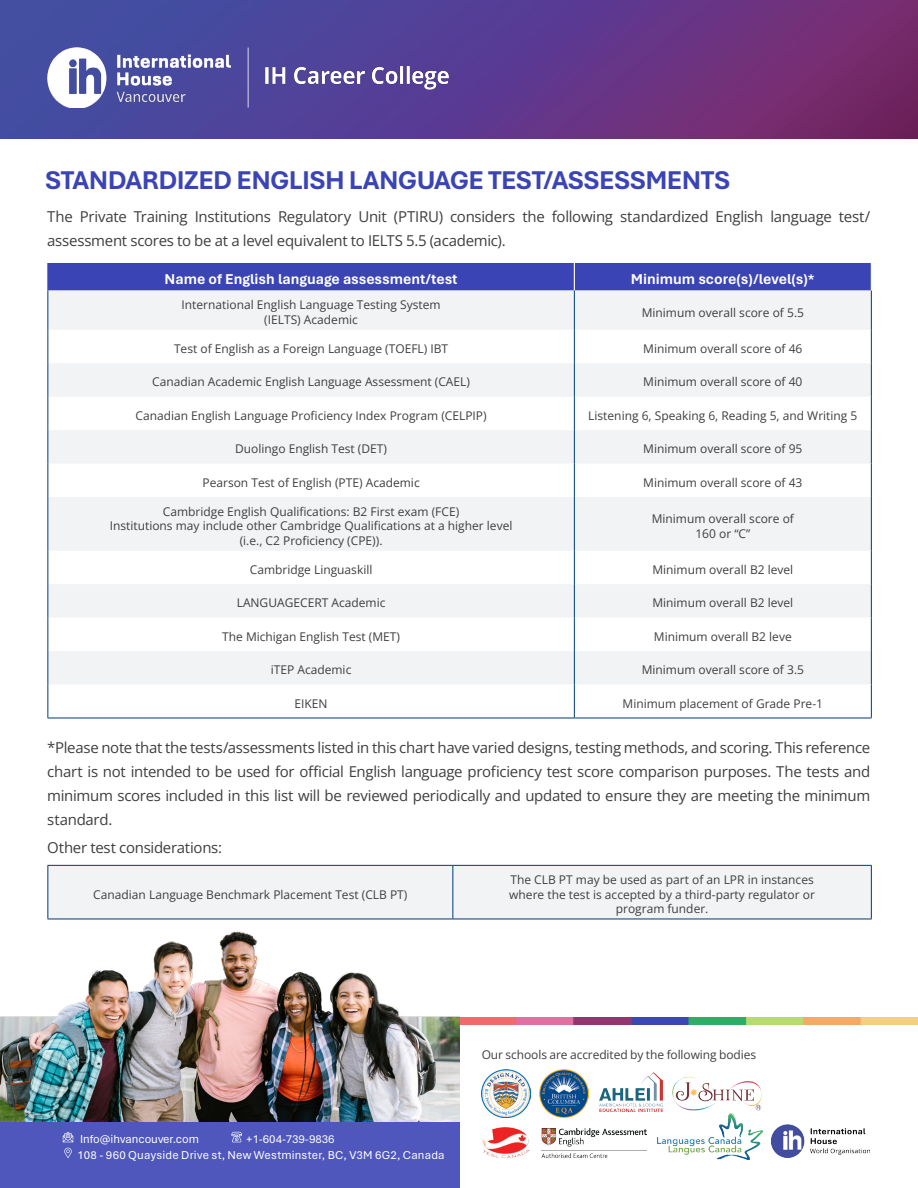
<style>
.page{position:relative;width:918px;height:1188px;background:#fff}
.page>*{position:absolute;margin:0;border:0;box-sizing:border-box;transform-origin:0 0}
.IH_Content_Heading_14pt{font:700 27px "Aptos";letter-spacing:-.02em;color:#3b44b5}
.t1{font:15px/24px "Open Sans";letter-spacing:-.02em;color:#3e3e3f}
.t2{font:700 15px "Aptos";color:#fff}
.IH_Heading{font:12px "Open Sans";color:#3e3e3f}
.IH_Content{font:12px "Aptos";letter-spacing:.015em;color:#fff}
</style>
<div class="page">
<svg style="left:48px;top:291px;width:823px;height:394px;fill:#f2f3f4"></svg>
<hr style="left:574px;top:291px;width:1px;height:39px;background:#003a78">
<hr style="left:871px;top:291px;width:1px;height:39px;background:#003a78">
<hr style="left:574px;top:330px;width:1px;height:33px;background:#003a78">
<hr style="left:871px;top:330px;width:1px;height:33px;background:#003a78">
<hr style="left:574px;top:363px;width:1px;height:34px;background:#003a78">
<hr style="left:871px;top:363px;width:1px;height:34px;background:#003a78">
<hr style="left:574px;top:397px;width:1px;height:33px;background:#003a78">
<hr style="left:871px;top:397px;width:1px;height:33px;background:#003a78">
<hr style="left:574px;top:430px;width:1px;height:34px;background:#003a78">
<hr style="left:871px;top:430px;width:1px;height:34px;background:#003a78">
<hr style="left:574px;top:464px;width:1px;height:33px;background:#003a78">
<hr style="left:871px;top:464px;width:1px;height:33px;background:#003a78">
<hr style="left:574px;top:497px;width:1px;height:54px;background:#003a78">
<hr style="left:871px;top:497px;width:1px;height:54px;background:#003a78">
<hr style="left:574px;top:551px;width:1px;height:33px;background:#003a78">
<hr style="left:871px;top:551px;width:1px;height:33px;background:#003a78">
<hr style="left:574px;top:584px;width:1px;height:34px;background:#003a78">
<hr style="left:871px;top:584px;width:1px;height:34px;background:#003a78">
<hr style="left:574px;top:618px;width:1px;height:33px;background:#003a78">
<hr style="left:871px;top:618px;width:1px;height:33px;background:#003a78">
<hr style="left:574px;top:651px;width:1px;height:34px;background:#003a78">
<hr style="left:871px;top:651px;width:1px;height:34px;background:#003a78">
<hr style="left:574px;top:685px;width:1px;height:33px;background:#003a78">
<hr style="left:871px;top:685px;width:1px;height:33px;background:#003a78">
<hr style="left:47px;top:291px;width:1px;height:39px;background:#003a78">
<hr style="left:47px;top:330px;width:1px;height:33px;background:#003a78">
<hr style="left:47px;top:363px;width:1px;height:34px;background:#003a78">
<hr style="left:47px;top:397px;width:1px;height:33px;background:#003a78">
<hr style="left:47px;top:430px;width:1px;height:34px;background:#003a78">
<hr style="left:47px;top:464px;width:1px;height:33px;background:#003a78">
<hr style="left:47px;top:497px;width:1px;height:54px;background:#003a78">
<hr style="left:47px;top:551px;width:1px;height:33px;background:#003a78">
<hr style="left:47px;top:584px;width:1px;height:34px;background:#003a78">
<hr style="left:47px;top:618px;width:1px;height:33px;background:#003a78">
<hr style="left:47px;top:651px;width:1px;height:34px;background:#003a78">
<hr style="left:47px;top:685px;width:1px;height:33px;background:#003a78">
<hr style="left:47px;top:718px;width:527px;height:1px;background:#003a78">
<hr style="left:574px;top:718px;width:298px;height:1px;background:#003a78">
<div style="left:47px;top:263px;width:825px;height:28px;background:#3b44b5"></div>
<div style="left:48px;top:866px;width:823px;height:53px;background:#f2f3f4"></div>
<hr style="left:453px;top:866px;width:1px;height:53px;background:#003a78">
<hr style="left:47px;top:865px;width:406px;height:1px;background:#003a78">
<hr style="left:47px;top:866px;width:1px;height:53px;background:#003a78">
<hr style="left:453px;top:865px;width:419px;height:1px;background:#003a78">
<hr style="left:871px;top:866px;width:1px;height:53px;background:#003a78">
<hr style="left:47px;top:919px;width:406px;height:1px;background:#003a78">
<hr style="left:453px;top:919px;width:419px;height:1px;background:#003a78">
<svg style="left:0;top:0;width:918px;height:139px;background:#5c3a8b"></svg>
<img style="left:265px;top:66px;width:184px;height:24px">
<img style="left:48px;top:48px;width:183px;height:60px">
<hr style="left:248px;top:48px;width:1px;height:60px;background:#d8daf0">
<div style="left:0;top:1028px;width:460px;height:160px;background:#4f57bc"></div>
<img style="left:772px;top:1124px;width:98px;height:34px">
<img style="left:672px;top:1077px;width:90px;height:37px">
<img style="left:481px;top:1069px;width:49px;height:49px">
<img style="left:540px;top:1069px;width:49px;height:49px">
<img style="left:600px;top:1072px;width:63px;height:39px">
<img style="left:482px;top:1127px;width:48px;height:32px">
<img style="left:541px;top:1129px;width:105px;height:29px">
<img style="left:658px;top:1114px;width:105px;height:46px">
<img style="left:460px;top:1017px;width:458px;height:8px">
<img style="left:0;top:931px;width:460px;height:190px">
<svg style="left:231px;top:1132px;width:11px;height:10px"></svg>
<svg style="left:63px;top:1132px;width:10px;height:10px"></svg>
<svg style="left:64px;top:1148px;width:8px;height:10px"></svg>
<p class="IH_Content_Heading_14pt" style="left:45px;top:162px;width:687px">STANDARDIZED ENGLISH LANGUAGE TEST/ASSESSMENTS</p>
<p class="t1" style="left:47px;top:204px;width:825px">The Private Training Institutions Regulatory Unit (PTIRU) considers the following standardized English language test/ assessment scores to be at a level equivalent to IELTS 5.5 (academic).</p>
<p class="t2" style="left:165px;top:269px;width:295px">Name of English language assessment/test</p>
<p class="t2" style="left:631px;top:269px;width:185px">Minimum score(s)/level(s)*</p>
<p class="IH_Heading" style="left:182px;top:297px;width:261px">International English Language Testing System</p>
<p class="IH_Heading" style="left:264px;top:311px;width:95px">(IELTS) Academic</p>
<p class="IH_Heading" style="left:642px;top:304px;width:164px">Minimum overall score of 5.5</p>
<p class="IH_Heading" style="left:174px;top:340px;width:276px">Test of English as a Foreign Language (TOEFL) IBT</p>
<p class="IH_Heading" style="left:643px;top:340px;width:161px">Minimum overall score of 46</p>
<p class="IH_Heading" style="left:152px;top:374px;width:319px">Canadian Academic English Language Assessment (CAEL)</p>
<p class="IH_Heading" style="left:643px;top:374px;width:161px">Minimum overall score of 40</p>
<p class="IH_Heading" style="left:136px;top:407px;width:353px">Canadian English Language Proficiency Index Program (CELPIP)</p>
<p class="IH_Heading" style="left:588px;top:407px;width:271px">Listening 6, Speaking 6, Reading 5, and Writing 5</p>
<p class="IH_Heading" style="left:235px;top:441px;width:153px">Duolingo English Test (DET)</p>
<p class="IH_Heading" style="left:643px;top:441px;width:161px">Minimum overall score of 95</p>
<p class="IH_Heading" style="left:202px;top:474px;width:219px">Pearson Test of English (PTE) Academic</p>
<p class="IH_Heading" style="left:643px;top:474px;width:161px">Minimum overall score of 43</p>
<p class="IH_Heading" style="left:163px;top:503px;width:298px">Cambridge English Qualifications: B2 First exam (FCE)</p>
<p class="IH_Heading" style="left:110px;top:518px;width:404px">Institutions may include other Cambridge Qualifications at a higher level</p>
<p class="IH_Heading" style="left:240px;top:532px;width:144px">(i.e., C2 Proficiency (CPE)).</p>
<p class="IH_Heading" style="left:652px;top:511px;width:144px">Minimum overall score of</p>
<p class="IH_Heading" style="left:695px;top:525px;width:56px">160 or “C”</p>
<p class="IH_Heading" style="left:250px;top:561px;width:124px">Cambridge Linguaskill</p>
<p class="IH_Heading" style="left:652px;top:561px;width:142px">Minimum overall B2 level</p>
<p class="IH_Heading" style="left:237px;top:595px;width:150px">LANGUAGECERT Academic</p>
<p class="IH_Heading" style="left:652px;top:595px;width:142px">Minimum overall B2 level</p>
<p class="IH_Heading" style="left:222px;top:628px;width:179px">The Michigan English Test (MET)</p>
<p class="IH_Heading" style="left:654px;top:628px;width:139px">Minimum overall B2 leve</p>
<p class="IH_Heading" style="left:271px;top:662px;width:82px">iTEP Academic</p>
<p class="IH_Heading" style="left:642px;top:662px;width:164px">Minimum overall score of 3.5</p>
<p class="IH_Heading" style="left:295px;top:695px;width:35px">EIKEN</p>
<p class="IH_Heading" style="left:623px;top:695px;width:202px">Minimum placement of Grade Pre-1</p>
<p class="t1" style="left:47px;top:735px;width:825px;text-align:justify">*Please note that the tests/assessments listed in this chart have varied designs, testing methods, and scoring. This reference chart is not intended to be used for official English language proficiency test score comparison purposes. The tests and minimum scores included in this list will be reviewed periodically and updated to ensure they are meeting the minimum standard.</p>
<p class="t1" style="left:47px;top:835px;width:176px">Other test considerations:</p>
<p class="IH_Heading" style="left:93px;top:886px;width:316px">Canadian Language Benchmark Placement Test (CLB PT)</p>
<p class="IH_Heading" style="left:510px;top:872px;width:305px">The CLB PT may be used as part of an LPR in instances</p>
<p class="IH_Heading" style="left:509px;top:886px;width:307px">where the test is accepted by a third-party regulator or</p>
<p class="IH_Heading" style="left:616px;top:900px;width:94px">program funder.</p>
<p class="IH_Content" style="left:80px;top:1131px;width:120px">Info@ihvancouver.com</p>
<p class="IH_Content" style="left:246px;top:1131px;width:90px">+1-604-739-9836</p>
<p class="IH_Content" style="left:78px;top:1146px;width:368px">108 - 960 Quayside Drive st, New Westminster, BC, V3M 6G2, Canada</p>
<p class="IH_Heading" style="left:482px;top:1047px;width:276px">Our schools are accredited by the following bodies</p>
</div>
